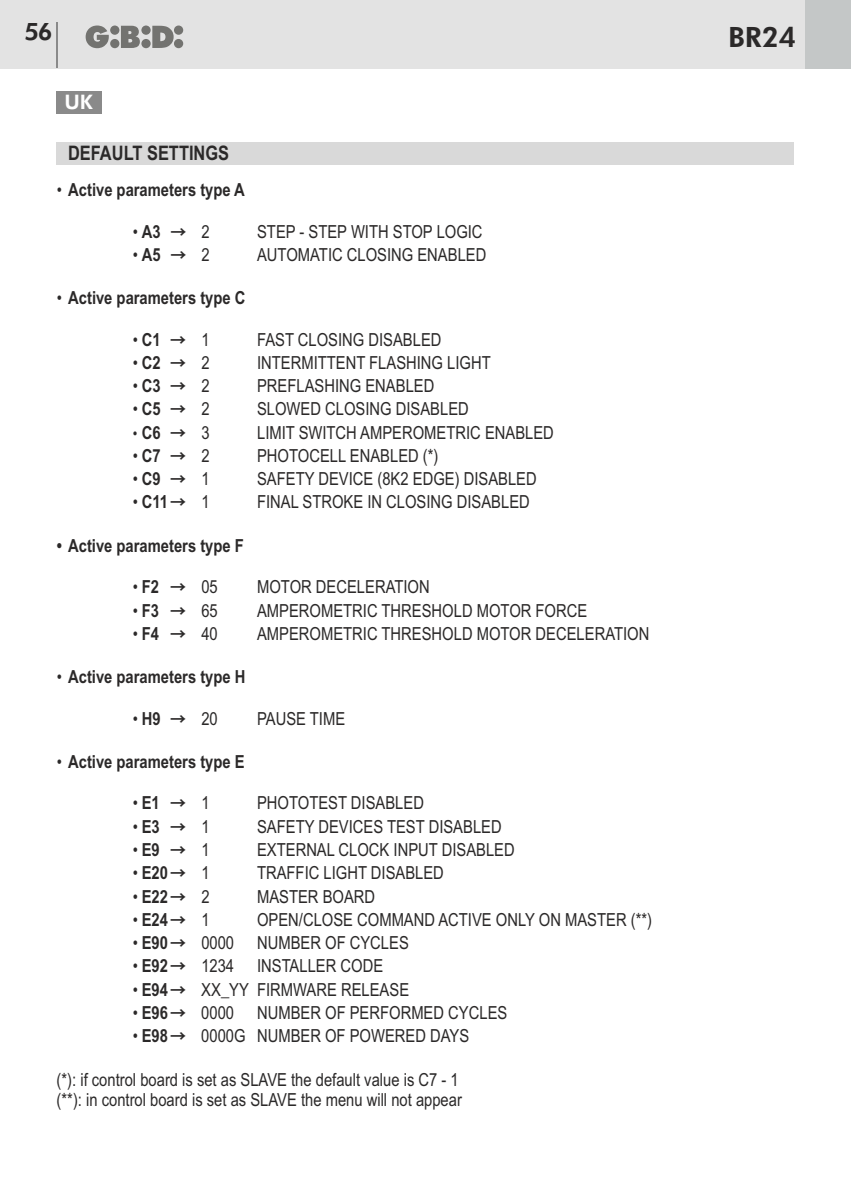
<style>
.page{position:relative;width:851px;height:1191px;background:#fff}
.page>*{position:absolute;margin:0;border:0;box-sizing:border-box;transform-origin:0 0}
.t1{font:800 28px "Futura BT";color:#2b2929}
.t2{font:800 24px "Futura BT";color:#2b2929}
.t3{font:700 20px "Arial Narrow";color:#2b2929}
.t4{font:800 20px "Futura BT";color:#fff}
.t5{font:18px/20.4px "Arial Narrow";color:#2b2929}
.t6{font:700 18px "Arial Narrow";color:#2b2929}
.t7{font:700 16px/23.2px "Koz Go Pro";color:#2b2929;text-align:justify}
.s1{font-weight:400}
.s2{font-weight:700}
.s3{font-family:"Koz Go Pro";font-weight:700;font-size:16px}
.s4{font-weight:400;font-size:16px}
.s5{font-family:"Koz Go Pro";font-size:16px}
</style>
<div class="page">
<div style="left:0;top:0;width:850px;height:68px;background:#e3e3e3"></div>
<div style="left:805px;top:0;width:45px;height:68px;background:#c4c7c7"></div>
<svg style="left:86px;top:26px;width:97px;height:22px"></svg>
<hr style="left:56px;top:23px;width:2px;height:45px;background:#8a8a8a">
<hr style="left:850px;top:0;width:1px;height:68px;background:#c4c7c7">
<div style="left:57px;top:91px;width:45px;height:22px;background:#8a8a8a"></div>
<div style="left:57px;top:142px;width:737px;height:22px;background:#d9d9d9"></div>
<h2 class="t2" style="left:24px;top:22px;width:29px">56</h2>
<h1 class="t1" style="left:728px;top:26px;width:70px">BR24</h1>
<p class="t4" style="left:64px;top:94px;width:30px">UK</p>
<p class="t3" style="left:68px;top:146px;width:162px">DEFAULT SETTINGS</p>
<p class="t6" style="left:57px;top:183px;width:190px"><span class="s1">•</span> Active parameters type A</p>
<p class="t5" style="left:133px;top:223px;width:78px">•<span class="s2">A3</span> <span class="s3">→</span> 2</p>
<p class="t5" style="left:257px;top:223px;width:227px">STEP - STEP WITH STOP LOGIC</p>
<p class="t5" style="left:133px;top:246px;width:78px">•<span class="s2">A5</span> <span class="s3">→</span> 2</p>
<p class="t5" style="left:257px;top:246px;width:231px">AUTOMATIC CLOSING ENABLED</p>
<p class="t6" style="left:57px;top:291px;width:190px"><span class="s1">•</span> Active parameters type C</p>
<p class="t5" style="left:133px;top:331px;width:78px">•<span class="s2">C1</span> <span class="s3">→</span> 1</p>
<p class="t5" style="left:257px;top:331px;width:186px">FAST CLOSING DISABLED</p>
<p class="t6" style="left:133px;top:356px;width:29px"><span class="s1">•</span>C2</p>
<p class="t5" style="left:201px;top:354px;width:10px">2</p>
<p class="t5" style="left:257px;top:354px;width:235px">INTERMITTENT FLASHING LIGHT</p>
<p class="t6" style="left:133px;top:379px;width:29px"><span class="s1">•</span>C3</p>
<p class="t5" style="left:201px;top:377px;width:10px">2</p>
<p class="t5" style="left:257px;top:377px;width:179px">PREFLASHING ENABLED</p>
<p class="t6" style="left:133px;top:425px;width:29px"><span class="s4">•</span> C6</p>
<p class="t5" style="left:201px;top:424px;width:10px">3</p>
<p class="t5" style="left:257px;top:424px;width:298px">LIMIT SWITCH AMPEROMETRIC ENABLED</p>
<p class="t6" style="left:133px;top:449px;width:29px"><span class="s1">•</span>C7</p>
<p class="t5" style="left:201px;top:447px;width:10px">2</p>
<p class="t5" style="left:257px;top:447px;width:183px">PHOTOCELL ENABLED (*)</p>
<p class="t6" style="left:133px;top:472px;width:29px"><span class="s1">•</span>C9</p>
<p class="t5" style="left:201px;top:470px;width:10px">1</p>
<p class="t5" style="left:257px;top:470px;width:281px">SAFETY DEVICE (8K2 EDGE) DISABLED</p>
<p class="t6" style="left:133px;top:495px;width:37px"><span class="s1">•</span> C11</p>
<p class="t5" style="left:201px;top:493px;width:10px">1</p>
<p class="t5" style="left:257px;top:493px;width:274px">FINAL STROKE IN CLOSING DISABLED</p>
<p class="t6" style="left:57px;top:539px;width:189px">• Active parameters type F</p>
<p class="t6" style="left:133px;top:580px;width:28px"><span class="s1">•</span>F2</p>
<p class="t5" style="left:201px;top:578px;width:18px">05</p>
<p class="t5" style="left:257px;top:578px;width:174px">MOTOR DECELERATION</p>
<p class="t6" style="left:133px;top:603px;width:28px"><span class="s1">•</span>F3</p>
<p class="t5" style="left:201px;top:601px;width:18px">65</p>
<p class="t5" style="left:257px;top:601px;width:331px">AMPEROMETRIC THRESHOLD MOTOR FORCE</p>
<p class="t6" style="left:133px;top:626px;width:28px"><span class="s1">•</span>F4</p>
<p class="t5" style="left:201px;top:625px;width:18px">40</p>
<p class="t5" style="left:257px;top:625px;width:394px">AMPEROMETRIC THRESHOLD MOTOR DECELERATION</p>
<p class="t6" style="left:57px;top:670px;width:190px"><span class="s1">•</span> Active parameters type H</p>
<p class="t6" style="left:133px;top:711px;width:29px"><span class="s1">•</span>H9</p>
<p class="t5" style="left:201px;top:710px;width:18px">20</p>
<p class="t5" style="left:257px;top:710px;width:90px">PAUSE TIME</p>
<p class="t7" style="left:170px;top:351px;width:17px">→ →</p>
<p class="t5" style="left:133px;top:400px;width:78px">•<span class="s2">C5</span> <span class="s3">→</span> 2</p>
<p class="t5" style="left:257px;top:400px;width:213px">SLOWED CLOSING DISABLED</p>
<p class="t7" style="left:170px;top:421px;width:17px">→ → → →</p>
<p class="t7" style="left:170px;top:575px;width:17px">→ → →</p>
<p class="t7" style="left:170px;top:707px;width:17px">→</p>
<p class="t6" style="left:57px;top:755px;width:189px"><span class="s1">•</span> Active parameters type E</p>
<p class="t5" style="left:133px;top:794px;width:78px">•<span class="s2">E1</span> <span class="s3">→</span> 1</p>
<p class="t5" style="left:257px;top:794px;width:168px">PHOTOTEST DISABLED</p>
<p class="t5" style="left:133px;top:818px;width:78px">•<span class="s2">E3</span> <span class="s3">→</span> 1</p>
<p class="t5" style="left:257px;top:818px;width:246px">SAFETY DEVICES TEST DISABLED</p>
<p class="t5" style="left:133px;top:841px;width:78px">•<span class="s2">E9</span> <span class="s3">→</span> 1</p>
<p class="t5" style="left:257px;top:841px;width:259px">EXTERNAL CLOCK INPUT DISABLED</p>
<p class="t6" style="left:133px;top:866px;width:78px"><span class="s1">•</span>E20<span class="s5">→</span> <span class="s1">1</span></p>
<p class="t5" style="left:257px;top:864px;width:188px">TRAFFIC LIGHT DISABLED</p>
<p class="t6" style="left:133px;top:889px;width:78px"><span class="s1">•</span>E22<span class="s5">→</span> <span class="s1">2</span></p>
<p class="t5" style="left:257px;top:887px;width:120px">MASTER BOARD</p>
<p class="t6" style="left:133px;top:912px;width:78px"><span class="s1">•</span>E24<span class="s5">→</span> <span class="s1">1</span></p>
<p class="t5" style="left:257px;top:911px;width:396px">OPEN/CLOSE COMMAND ACTIVE ONLY ON MASTER (**)</p>
<p class="t5" style="left:133px;top:934px;width:103px">• <span class="s2">E90</span><span class="s3">→</span> 0000</p>
<p class="t5" style="left:257px;top:934px;width:153px">NUMBER OF CYCLES</p>
<p class="t5" style="left:133px;top:957px;width:103px">• <span class="s2">E92</span><span class="s3">→</span> 1234</p>
<p class="t5" style="left:257px;top:957px;width:128px">INSTALLER CODE</p>
<p class="t5" style="left:133px;top:980px;width:278px">• <span class="s2">E94</span><span class="s3">→</span> XX_YY FIRMWARE RELEASE</p>
<p class="t5" style="left:133px;top:1004px;width:103px">• <span class="s2">E96</span><span class="s3">→</span> 0000</p>
<p class="t5" style="left:257px;top:1004px;width:252px">NUMBER OF PERFORMED CYCLES</p>
<p class="t5" style="left:133px;top:1027px;width:338px">• <span class="s2">E98</span><span class="s3">→</span> 0000G NUMBER OF POWERED DAYS</p>
<p class="t5" style="left:57px;top:1070px;width:407px">(*): if control board is set as SLAVE the default value is C7 - 1 (**): in control board is set as SLAVE the menu will not appear</p>
</div>
